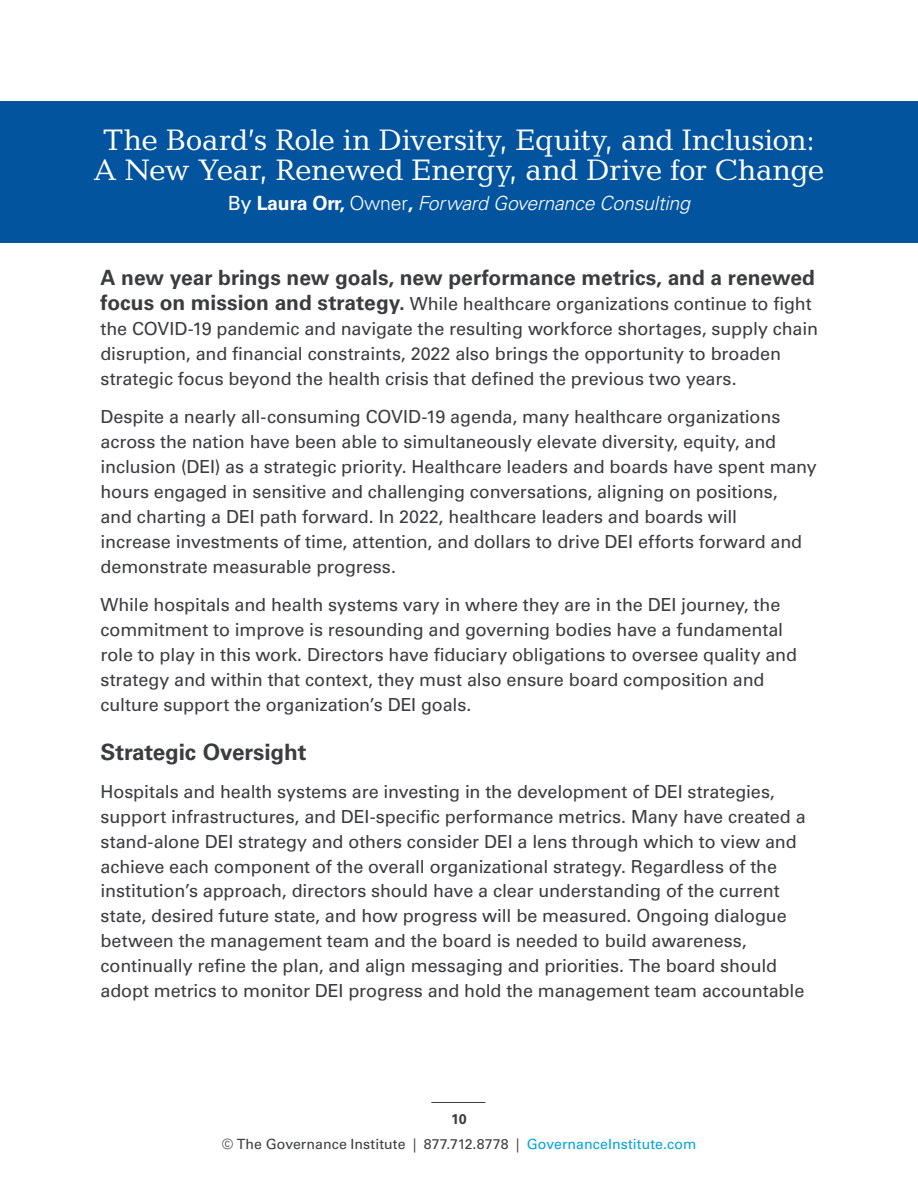
<style>
.page{position:relative;width:918px;height:1188px;background:#fff}
.page>*{position:absolute;margin:0;border:0;box-sizing:border-box;transform-origin:0 0}
.t1{font:30px/30px "Candida Std";letter-spacing:-.015em;color:#fff;text-align:center}
.t2{font:700 22.5px "Univers LT Std";letter-spacing:-.005em;color:#3b3c3e}
.t3{font:700 21px "Univers LT Std";color:#3b3c3e}
.t4{font:italic 300 19.5px "Univers LT Std";letter-spacing:-.01em;color:#fff}
.t5{font:18px/24.9px "Univers LT Std";letter-spacing:-.005em;color:#3b3c3e}
.t6{font:14.1px/25.3px "Univers LT Std";letter-spacing:.005em;color:#3b3c3e;text-align:center}
.s1{font-weight:400;font-style:normal}
.s2{font-weight:700;font-style:normal}
.s3{font-style:normal}
.s4{font-weight:700;font-size:21px}
.s5{font-weight:700}
.s6{color:#00a3e0}
</style>
<div class="page">
<hr style="left:431px;top:1102px;width:54px;height:1px;background:#3b3c3e">
<div style="left:0;top:101px;width:918px;height:142px;background:#03549f"></div>
<h1 class="t1" style="left:93px;top:125px;width:733px">The Board’s Role in Diversity, Equity, and Inclusion:<br>A New Year, Renewed Energy, and Drive for Change</h1>
<p class="t4" style="left:228px;top:191px;width:464px"><span class="s1">By</span> <span class="s2">Laura Orr,</span> <span class="s3">Owner</span><span class="s2">,</span> Forward Governance Consulting</p>
<p class="t3" style="left:100px;top:266px;width:716px">A new year brings new goals, new performance metrics, and a renewed</p>
<p class="t5" style="left:100px;top:291px;width:719px"><span class="s4">focus on mission and strategy.</span> While healthcare organizations continue to fight the COVID-19 pandemic and navigate the resulting workforce shortages, supply chain disruption, and financial constraints, 2022 also brings the opportunity to broaden strategic focus beyond the health crisis that defined the previous two years.</p>
<p class="t5" style="left:100px;top:404px;width:718px">Despite a nearly all-consuming COVID-19 agenda, many healthcare organizations across the nation have been able to simultaneously elevate diversity, equity, and inclusion (DEI) as a strategic priority. Healthcare leaders and boards have spent many hours engaged in sensitive and challenging conversations, aligning on positions,<br>and charting a DEI path forward. In 2022, healthcare leaders and boards will<br>increase investments of time, attention, and dollars to drive DEI efforts forward and demonstrate measurable progress.</p>
<p class="t5" style="left:100px;top:592px;width:698px">While hospitals and health systems vary in where they are in the DEI journey, the commitment to improve is resounding and governing bodies have a fundamental role to play in this work. Directors have fiduciary obligations to oversee quality and strategy and within that context, they must also ensure board composition and culture support the organization’s DEI goals.</p>
<p class="t2" style="left:100px;top:738px;width:208px">Strategic Oversight</p>
<p class="t5" style="left:100px;top:779px;width:707px">Hospitals and health systems are investing in the development of DEI strategies, support infrastructures, and DEI-specific performance metrics. Many have created a stand-alone DEI strategy and others consider DEI a lens through which to view and achieve each component of the overall organizational strategy. Regardless of the institution’s approach, directors should have a clear understanding of the current state, desired future state, and how progress will be measured. Ongoing dialogue between the management team and the board is needed to build awareness, continually refine the plan, and align messaging and priorities. The board should adopt metrics to monitor DEI progress and hold the management team accountable</p>
<p class="t6" style="left:222px;top:1107px;width:476px"><span class="s5">10<br></span>© The Governance Institute | 877.712.8778 | <span class="s6">GovernanceInstitute.com</span></p>
</div>
